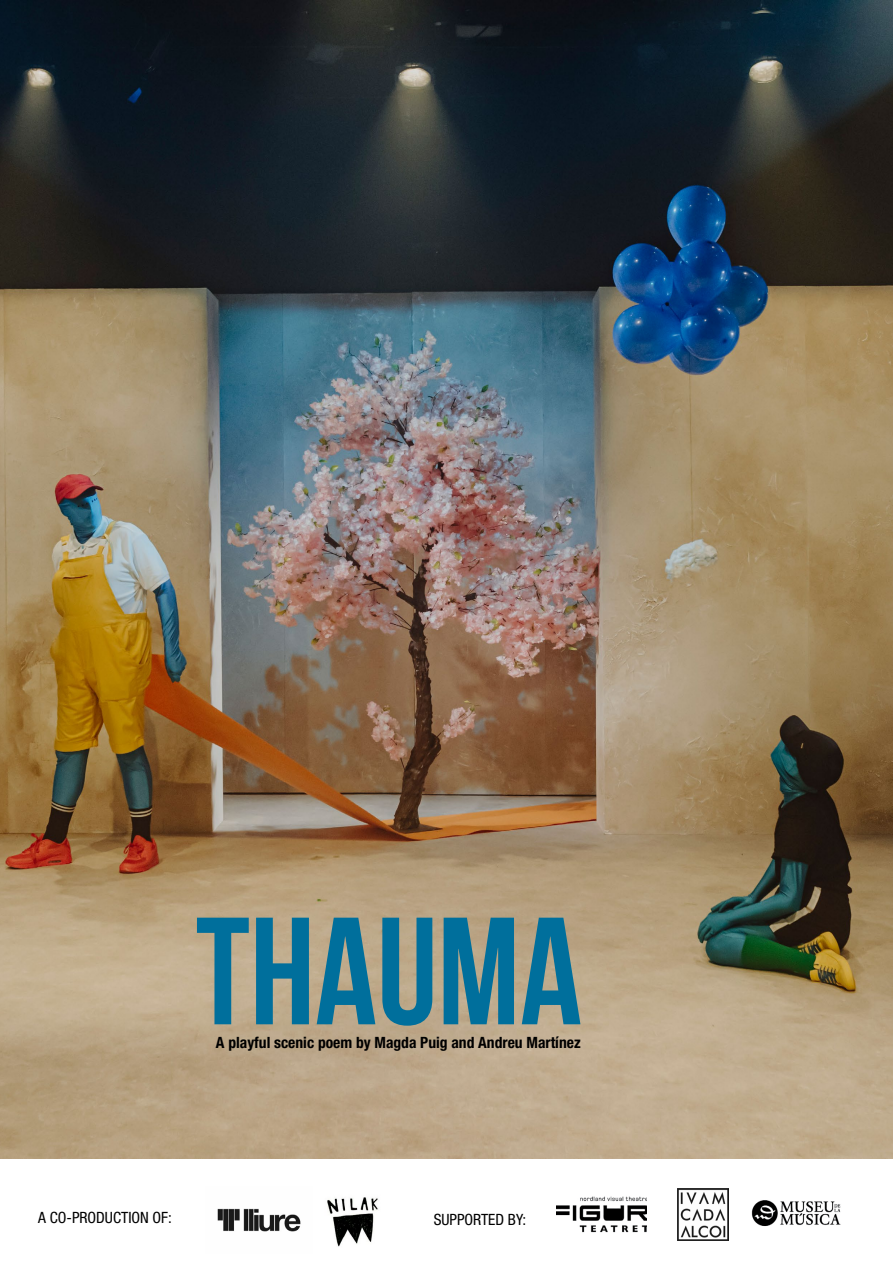
<style>
.page{position:relative;width:893px;height:1263px;background:#fff}
.page>*{position:absolute;margin:0;border:0;box-sizing:border-box;transform-origin:0 0}
.t1{font:152.4px "Bebas Neue";color:#006f9c}
.t2{font:700 condensed 15.6px "Helvetica Neue LT Std";color:#000}
.t3{font:condensed 15.6px "Helvetica Neue LT Std";color:#000}
</style>
<div class="page">
<img style="left:0;top:0;width:893px;height:1159px">
<img style="left:217px;top:1208px;width:84px;height:24px">
<img style="left:327px;top:1197px;width:51px;height:50px">
<img style="left:556px;top:1196px;width:90px;height:37px">
<img style="left:677px;top:1189px;width:51px;height:51px">
<img style="left:751px;top:1200px;width:90px;height:26px">
<h1 class="t1" style="left:196px;top:888px;width:388px">THAUMA</h1>
<p class="t2" style="left:216px;top:1033px;width:366px">A playful scenic poem by Magda Puig and Andreu Martínez</p>
<p class="t3" style="left:38px;top:1208px;width:135px">A CO-PRODUCTION OF:</p>
<p class="t3" style="left:434px;top:1210px;width:94px">SUPPORTED BY:</p>
</div>
